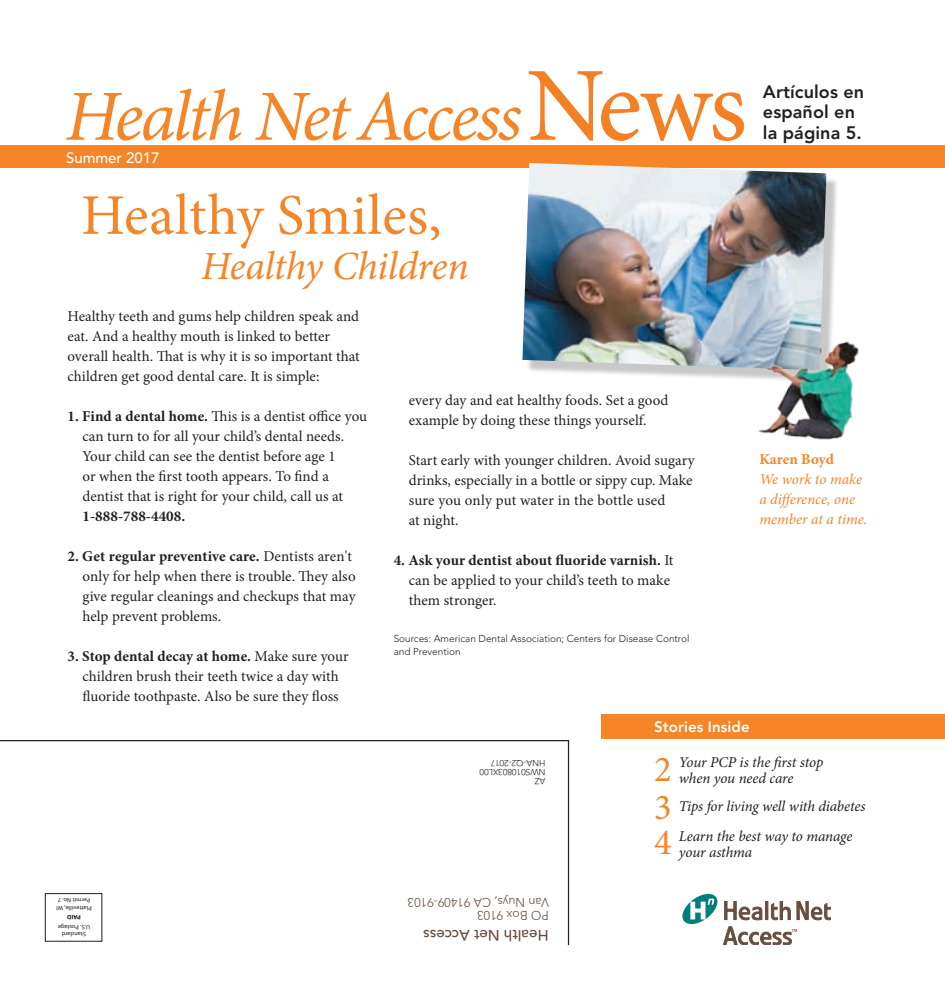
<style>
.page{position:relative;width:945px;height:990px;background:#fff}
.page>*{position:absolute;margin:0;border:0;box-sizing:border-box;transform-origin:0 0}
.t1{font:italic 72px "Minion Pro";letter-spacing:-.04em;color:#f58527}
.t2{font:57.5px "Minion Pro";letter-spacing:.005em;color:#f58527}
.t3{font:italic 40px "Minion Pro";letter-spacing:-.01em;color:#f58527}
.t4{font:36.62px "Minion Pro";color:#f58527}
.t5{font:800 18px/20.6px "Avenir LT Std";letter-spacing:.005em;color:#231f20}
.t6{font:15px/20px "Minion Pro";letter-spacing:.005em;color:#231f20}
.t7{font:italic 15px/16.2px "Minion Pro";letter-spacing:-.01em;color:#231f20}
.t8{font:italic 15px/20px "Minion Pro";letter-spacing:-.005em;color:#f58527}
.t9{font:700 15px "Minion Pro";letter-spacing:.005em;color:#231f20}
.t10{font:500 15px "Avenir LT Std";color:#644d3e}
.t11{font:800 15px "Avenir LT Std";letter-spacing:.005em;color:#fff}
.t12{font:500 15px "Avenir LT Std";color:#fff}
.t13{font:700 15px "Minion Pro";color:#f58527}
.t14{font:300 12.5px/13.8px "Avenir LT Std";color:#644d3e}
.t15{font:300 10px/12.5px "Avenir LT Std";color:#231f20}
.t16{font:300 8.75px/8.8px "Avenir LT Std";color:#231f20}
.t17{font:6.25px/7.5px "Myriad Pro";letter-spacing:.01em;color:#231f20;text-align:center}
.t18{font:700 6.25px "Myriad Pro";color:#231f20}
.s1{font-style:normal;font-size:105.38px;color:#f48026}
.s2{font-weight:700}
</style>
<div class="page">
<hr style="left:568px;top:740px;width:1px;height:205px;background:#231f20">
<hr style="left:0;top:740px;width:568px;height:1px;background:#231f20">
<div style="left:602px;top:715px;width:343px;height:24px;background:#f58527"></div>
<div style="left:45px;top:893px;width:57px;height:49px;border:1px solid #231f20"></div>
<svg style="left:682px;top:894px;width:35px;height:30px"></svg>
<svg style="left:724px;top:901px;width:38px;height:19px"></svg>
<hr style="left:765px;top:901px;width:3px;height:19px;background:#674e3f">
<svg style="left:771px;top:901px;width:20px;height:19px"></svg>
<svg style="left:797px;top:901px;width:34px;height:19px"></svg>
<svg style="left:723px;top:926px;width:74px;height:19px"></svg>
<div style="left:0;top:145px;width:945px;height:23px;background:#f58527"></div>
<div style="left:526px;top:167px;width:313px;height:215px;background:#231f20;opacity:.25"></div>
<img style="left:522px;top:163px;width:304px;height:207px">
<img style="left:755px;top:330px;width:104px;height:110px">
<h1 class="t1" style="left:65px;top:68px;width:684px">Health Net Access<span class="s1">News</span></h1>
<p class="t12" style="left:66px;top:149px;width:95px">Summer 2017</p>
<p class="t5" style="left:763px;top:81px;width:103px">Artículos en español en</p>
<p class="t5" style="left:763px;top:122px;width:100px">la página 5.</p>
<h2 class="t2" style="left:81px;top:177px;width:362px">Healthy Smiles,</h2>
<h3 class="t3" style="left:201px;top:239px;width:269px">Healthy Children</h3>
<p class="t6" style="left:68px;top:306px;width:294px">Healthy teeth and gums help children speak and eat. And a healthy mouth is linked to better overall health. That is why it is so important that children get good dental care. It is simple:</p>
<p class="t6" style="left:82px;top:406px;width:286px;text-indent:-15px"><span class="s2">1. Find a dental home.</span> This is a dentist office you can turn to for all your child’s dental needs.<br>Your child can see the dentist before age 1<br>or when the first tooth appears. To find a dentist that is right for your child, call us at</p>
<p class="t9" style="left:82px;top:506px;width:104px">1-888-788-4408.</p>
<p class="t6" style="left:82px;top:546px;width:275px;text-indent:-15px"><span class="s2">2. Get regular preventive care.</span> Dentists aren't only for help when there is trouble. They also give regular cleanings and checkups that may help prevent problems.</p>
<p class="t6" style="left:68px;top:646px;width:283px;text-align:center"><span class="s2">3. Stop dental decay at home.</span> Make sure your children brush their teeth twice a day with fluoride toothpaste. Also be sure they floss</p>
<p class="t6" style="left:409px;top:390px;width:261px">every day and eat healthy foods. Set a good example by doing these things yourself.</p>
<p class="t6" style="left:409px;top:450px;width:287px">Start early with younger children. Avoid sugary drinks, especially in a bottle or sippy cup. Make sure you only put water in the bottle used<br>at night.</p>
<p class="t6" style="left:409px;top:550px;width:266px;text-indent:-15px"><span class="s2">4. Ask your dentist about fluoride varnish.</span> It can be applied to your child’s teeth to make them stronger.</p>
<p class="t15" style="left:394px;top:632px;width:297px">Sources: American Dental Association; Centers for Disease Control and Prevention</p>
<p class="t11" style="left:654px;top:718px;width:97px">Stories Inside</p>
<p class="t13" style="left:759px;top:448px;width:76px">Karen Boyd</p>
<p class="t8" style="left:759px;top:469px;width:110px">We work to make a difference, one member at a time.</p>
<p class="t17" style="left:92px;top:912px;width:37px;text-align:left;rotate:-180deg">Platteville, WI<br>Permit No. 7</p>
<p class="t18" style="left:81px;top:922px;width:15px;rotate:-180deg">PAID</p>
<p class="t17" style="left:90px;top:938px;width:34px;rotate:-180deg">Standard<br>U.S. Postage</p>
<p class="t16" style="left:546px;top:785px;width:68px;rotate:-180deg">AZ<br>NWS010803XL00<br>HNA-Q2-2017</p>
<p class="t14" style="left:549px;top:923px;width:142px;rotate:-180deg">PO Box 9103<br>Van Nuys, CA 91409-9103</p>
<p class="t10" style="left:549px;top:944px;width:127px;rotate:-180deg">Health Net Access</p>
<h3 class="t4" style="left:654px;top:745px;width:19px">2</h3>
<p class="t7" style="left:679px;top:754px;width:146px">Your PCP is the first stop when you need care</p>
<h3 class="t4" style="left:654px;top:783px;width:19px">3</h3>
<p class="t7" style="left:679px;top:798px;width:188px">Tips for living well with diabetes</p>
<h3 class="t4" style="left:654px;top:818px;width:19px">4</h3>
<p class="t7" style="left:679px;top:828px;width:175px">Learn the best way to manage your asthma</p>
</div>
